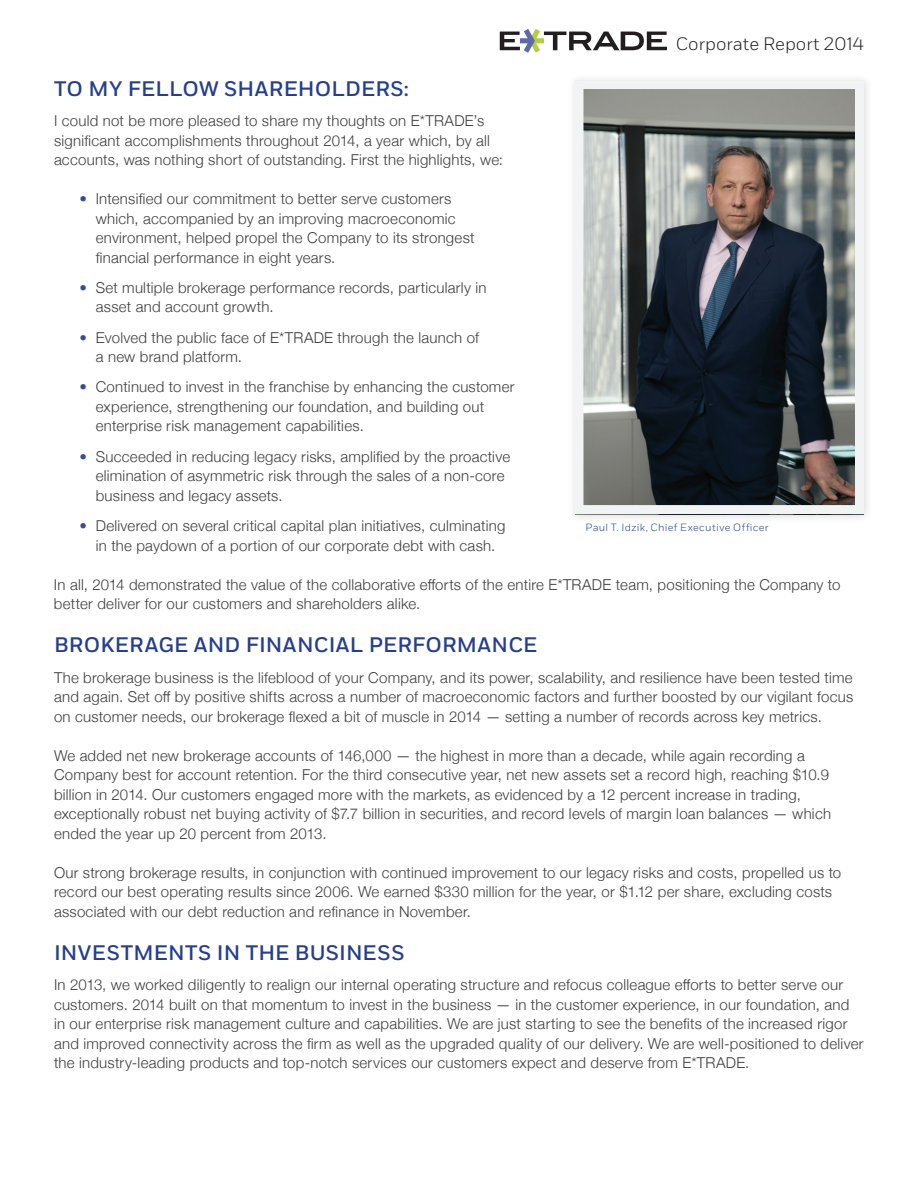
<style>
.page{position:relative;width:918px;height:1188px;background:#fff}
.page>*{position:absolute;margin:0;border:0;box-sizing:border-box;transform-origin:0 0}
.t1{font:500 21px "Fort";letter-spacing:.01em;color:#253f8e}
.t2{font:300 18px "Fort";color:#231f20}
.t3{font:300 15px/19.5px "Helvetica Neue";letter-spacing:.015em;color:#3e3e3f}
.t4{font:300 10.5px "Fort";letter-spacing:.03em;color:#253f8e}
.s1{color:#354d96}
</style>
<div class="page">
<div style="left:567px;top:73px;width:306px;height:450px;background:#231f20;opacity:.16"></div>
<img style="left:584px;top:90px;width:270px;height:414px">
<div style="left:574px;top:80px;width:290px;height:434px;border:9px solid #f2f3f4"></div>
<svg style="left:500px;top:29px;width:167px;height:24px"></svg>
<p class="t2" style="left:676px;top:33px;width:190px">Corporate Report 2014</p>
<h1 class="t1" style="left:54px;top:76px;width:357px">TO MY FELLOW SHAREHOLDERS:</h1>
<p class="t3" style="left:54px;top:110px;width:451px">I could not be more pleased to share my thoughts on E*TRADE’s significant accomplishments throughout 2014, a year which, by all accounts, was nothing short of outstanding. First the highlights, we:</p>
<p class="t3" style="left:96px;top:188px;width:380px;text-indent:-16px"><span class="s1">•</span> Intensified our commitment to better serve customers which, accompanied by an improving macroeconomic environment, helped propel the Company to its strongest financial performance in eight years.</p>
<p class="t3" style="left:96px;top:277px;width:392px;text-indent:-16px"><span class="s1">•</span> Set multiple brokerage performance records, particularly in asset and account growth.</p>
<p class="t3" style="left:96px;top:327px;width:385px;text-indent:-16px"><span class="s1">•</span> Evolved the public face of E*TRADE through the launch of a new brand platform.</p>
<p class="t3" style="left:96px;top:377px;width:420px;text-indent:-16px"><span class="s1">•</span> Continued to invest in the franchise by enhancing the customer experience, strengthening our foundation, and building out enterprise risk management capabilities.</p>
<p class="t3" style="left:96px;top:446px;width:416px;text-indent:-16px"><span class="s1">•</span> Succeeded in reducing legacy risks, amplified by the proactive elimination of asymmetric risk through the sales of a non-core business and legacy assets.</p>
<p class="t3" style="left:79px;top:515px;width:427px;text-align:center"><span class="s1">•</span> Delivered on several critical capital plan initiatives, culminating in the paydown of a portion of our corporate debt with cash.</p>
<p class="t3" style="left:54px;top:574px;width:788px">In all, 2014 demonstrated the value of the collaborative efforts of the entire E*TRADE team, positioning the Company to better deliver for our customers and shareholders alike.</p>
<h1 class="t1" style="left:54px;top:632px;width:485px">BROKERAGE AND FINANCIAL PERFORMANCE</h1>
<p class="t3" style="left:54px;top:667px;width:801px;text-align:justify">The brokerage business is the lifeblood of your Company, and its power, scalability, and resilience have been tested time and again. Set off by positive shifts across a number of macroeconomic factors and further boosted by our vigilant focus on customer needs, our brokerage flexed a bit of muscle in 2014 — setting a number of records across key metrics.</p>
<p class="t3" style="left:54px;top:745px;width:779px">We added net new brokerage accounts of 146,000 — the highest in more than a decade, while again recording a Company best for account retention. For the third consecutive year, net new assets set a record high, reaching $10.9 billion in 2014. Our customers engaged more with the markets, as evidenced by a 12 percent increase in trading, exceptionally robust net buying activity of $7.7 billion in securities, and record levels of margin loan balances — which ended the year up 20 percent from 2013.</p>
<p class="t3" style="left:54px;top:862px;width:789px">Our strong brokerage results, in conjunction with continued improvement to our legacy risks and costs, propelled us to record our best operating results since 2006. We earned $330 million for the year, or $1.12 per share, excluding costs associated with our debt reduction and refinance in November.</p>
<h1 class="t1" style="left:54px;top:940px;width:352px">I NVESTMENTS IN THE BUSINESS</h1>
<p class="t3" style="left:54px;top:974px;width:811px">In 2013, we worked diligently to realign our internal operating structure and refocus colleague efforts to better serve our customers. 2014 built on that momentum to invest in the business — in the customer experience, in our foundation, and in our enterprise risk management culture and capabilities. We are just starting to see the benefits of the increased rigor and improved connectivity across the firm as well as the upgraded quality of our delivery. We are well-positioned to deliver the industry-leading products and top-notch services our customers expect and deserve from E*TRADE.</p>
<p class="t4" style="left:585px;top:521px;width:185px">Paul T. Idzik, Chief Executive Officer</p>
</div>
